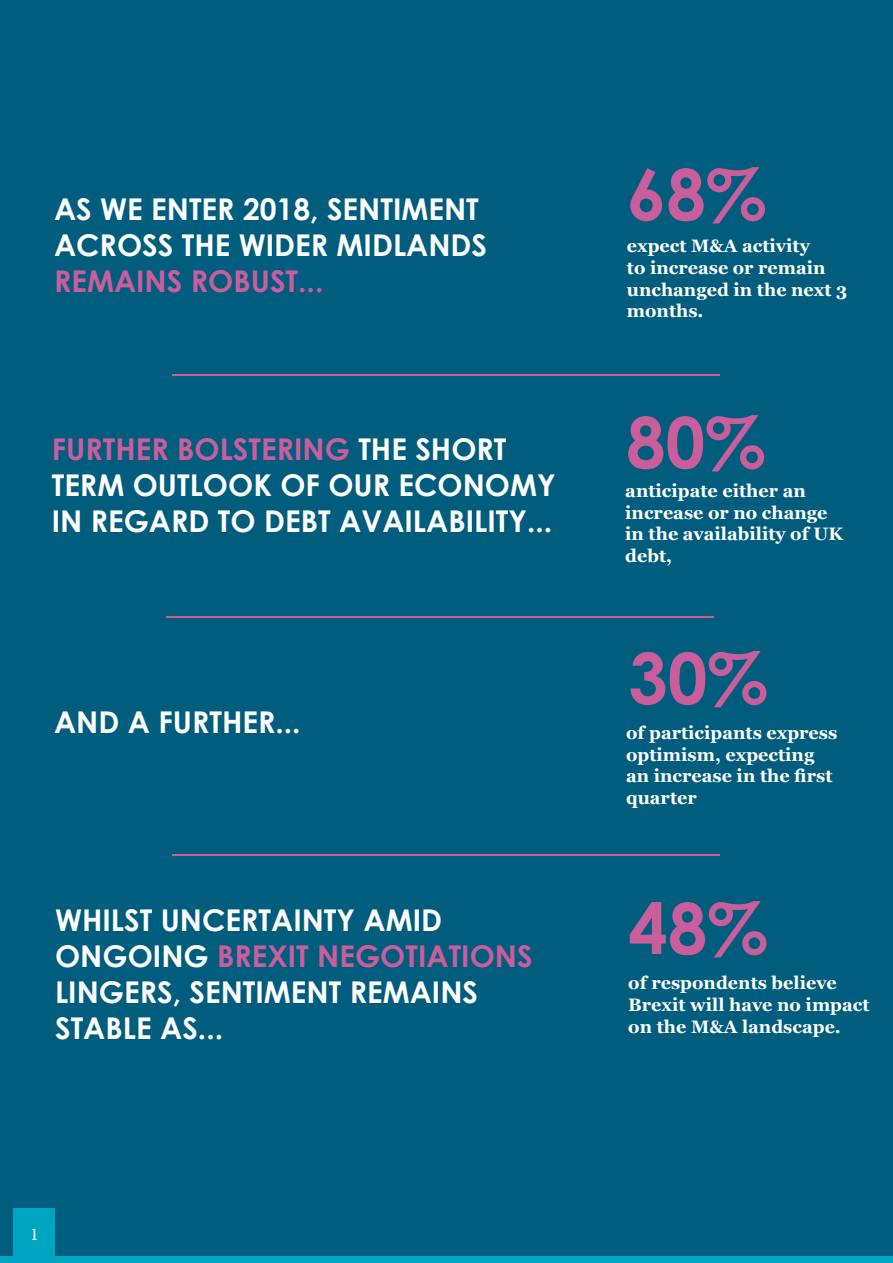
<style>
.page{position:relative;width:893px;height:1263px;background:#005d7e}
.page>*{position:absolute;margin:0;border:0;box-sizing:border-box;transform-origin:0 0}
.t1{font:700 70.5px "Century Gothic";color:#ca5e9b}
.t2{font:700 30px/36px "Century Gothic";color:#fff}
.t3{font:700 30px "Century Gothic";color:#ca5e9b}
.t4{font:700 18px/21.6px "Georgia";color:#fff}
.t5{font:18px "Minion Pro";color:#fff}
.s1{color:#ca5e9b}
</style>
<div class="page">
<hr style="left:173px;top:375px;width:547px;height:1px;background:#ca5e9b">
<hr style="left:167px;top:616px;width:547px;height:1px;background:#ca5e9b">
<hr style="left:173px;top:854px;width:547px;height:1px;background:#ca5e9b">
<div style="left:14px;top:1209px;width:41px;height:54px;background:#00a5c1"></div>
<div style="left:0;top:1256px;width:893px;height:7px;background:#00a5c1"></div>
<h2 class="t2" style="left:54px;top:190px;width:435px">AS WE ENTER 2018, SENTIMENT<br>ACROSS THE WIDER MIDLANDS</h2>
<h2 class="t3" style="left:54px;top:258px;width:271px">REMAINS ROBUST...</h2>
<h2 class="t2" style="left:52px;top:430px;width:506px"><span class="s1">FURTHER BOLSTERING</span> THE SHORT<br>TERM OUTLOOK OF OUR ECONOMY<br>IN REGARD TO DEBT AVAILABILITY...</h2>
<h2 class="t2" style="left:54px;top:703px;width:248px">AND A FURTHER...</h2>
<h2 class="t2" style="left:55px;top:900px;width:479px">WHILST UNCERTAINTY AMID<br>ONGOING <span class="s1">BREXIT NEGOTIATIONS<br></span>LINGERS, SENTIMENT REMAINS<br>STABLE AS...</h2>
<h1 class="t1" style="left:627px;top:141px;width:141px">68%</h1>
<p class="t4" style="left:627px;top:235px;width:222px">expect M&amp;A activity<br>to increase or remain unchanged in the next 3 months.</p>
<h1 class="t1" style="left:626px;top:389px;width:141px">80%</h1>
<p class="t4" style="left:625px;top:480px;width:219px">anticipate either an increase or no change in the availability of UK debt,</p>
<h1 class="t1" style="left:628px;top:625px;width:141px">30%</h1>
<p class="t4" style="left:626px;top:722px;width:213px">of participants express optimism, expecting an increase in the first quarter</p>
<h1 class="t1" style="left:628px;top:875px;width:141px">48%</h1>
<p class="t4" style="left:628px;top:972px;width:243px">of respondents believe<br>Brexit will have no impact on the M&amp;A landscape.</p>
<p class="t5" style="left:30px;top:1222px;width:10px">1</p>
</div>
